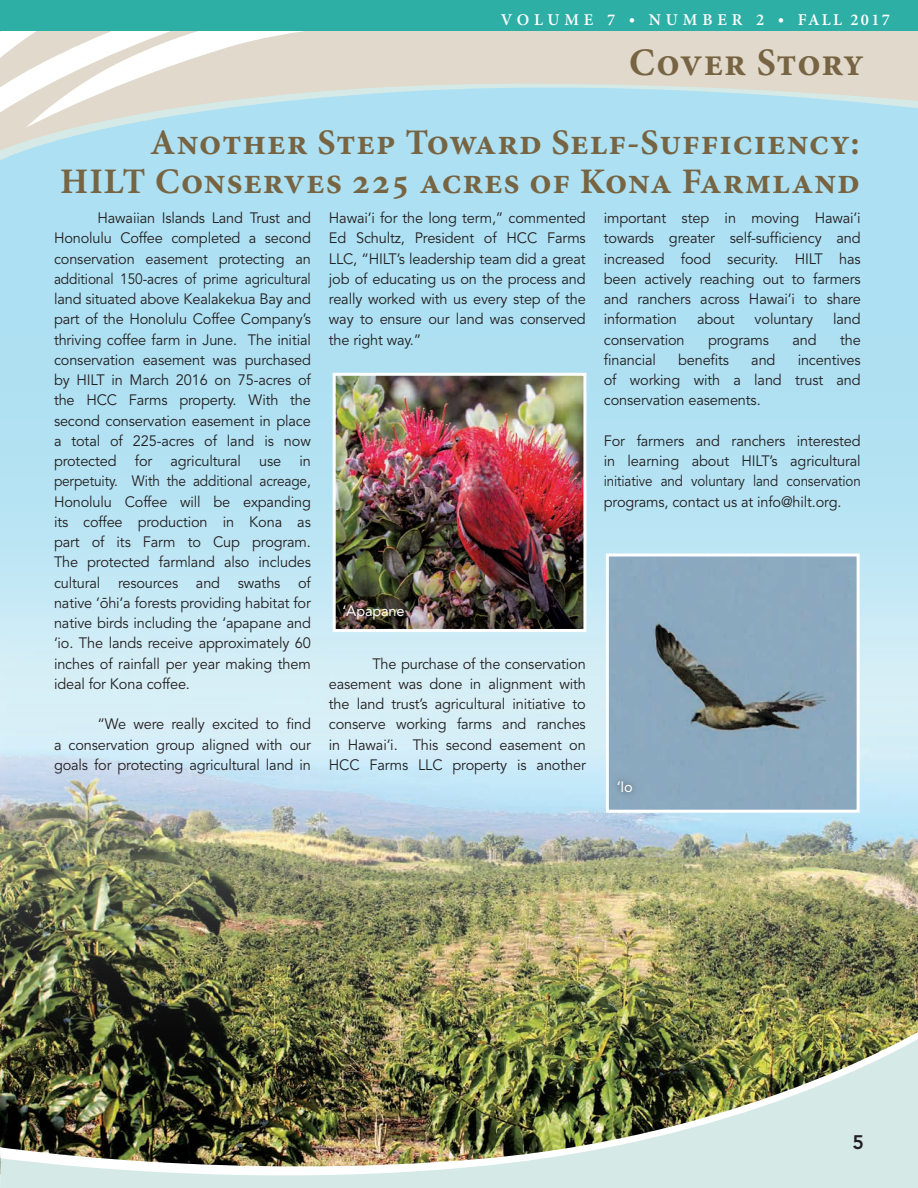
<style>
.page{position:relative;width:918px;height:1188px;background:#fff}
.page>*{position:absolute;margin:0;border:0;box-sizing:border-box;transform-origin:0 0}
.t1{font:700 39px "Minion Pro";letter-spacing:.02em;color:#776442}
.t2{font:700 36px/39px "Minion Pro";letter-spacing:.025em;color:#776442;text-align:right}
.t3{font:800 19.5px "Avenir";color:#231f20}
.t4{font:600 16.5px "Minion Pro";letter-spacing:.28em;color:#fff}
.t5{font:15px/20.2px "Avenir";letter-spacing:-.01em;color:#231f20;text-align:justify}
.t6{font:15px "Avenir";letter-spacing:-.01em;color:#fff}
</style>
<div class="page">
<div style="left:0;top:26px;width:918px;height:719px;background:#ade0f2"></div>
<img style="left:0;top:635px;width:918px;height:391px">
<div style="left:320px;top:31px;width:598px;height:41px;background:#e1d9cb"></div>
<svg style="left:184px;top:31px;width:136px;height:41px;background:#e9e3d9"></svg>
<svg style="left:184px;top:72px;width:734px;height:42px"></svg>
<svg style="left:0;top:31px;width:184px;height:129px"></svg>
<div style="left:0;top:0;width:918px;height:31px;background:#2dafa5"></div>
<img style="left:1px;top:1026px;width:917px;height:162px">
<svg style="left:0;top:1026px;width:1px;height:162px"></svg>
<img style="left:337px;top:377px;width:245px;height:251px">
<div style="left:333px;top:373px;width:253px;height:259px;border:3px solid #fff"></div>
<img style="left:610px;top:558px;width:246px;height:251px">
<div style="left:606px;top:554px;width:254px;height:259px;border:3px solid #fff"></div>
<div style="left:336px;top:598px;width:76px;height:28px;background:#231f20;opacity:.75"></div>
<div style="left:610px;top:774px;width:30px;height:26px;background:#231f20;opacity:.75"></div>
<p class="t4" style="left:501px;top:9px;width:391px">VOLUME 7 • NUMBER 2 • FALL 2017</p>
<h1 class="t1" style="left:629px;top:35px;width:236px">Cover Story</h1>
<h2 class="t2" style="left:60px;top:122px;width:801px">Another Step Toward Self-Sufficiency:<br>HILT Conserves 225 acres of Kona Farmland</h2>
<p class="t5" style="left:54px;top:208px;width:258px;text-indent:44px">Hawaiian Islands Land Trust and Honolulu Coffee completed a second conservation easement protecting an additional 150-acres of prime agricultural land situated above Kealakekua Bay and part of the Honolulu Coffee Company’s thriving coffee farm in June. The initial conservation easement was purchased by HILT in March 2016 on 75-acres of the HCC Farms property. With the second conservation easement in place a total of 225-acres of land is now protected for agricultural use in perpetuity. With the additional acreage, Honolulu Coffee will be expanding its coffee production in Kona as part of its Farm to Cup program.<br>The protected farmland also includes cultural resources and swaths of native ‘o-hi‘a forests providing habitat for native birds including the ‘apapane and ‘io. The lands receive approximately 60 inches of rainfall per year making them ideal for Kona coffee.</p>
<p class="t5" style="left:54px;top:714px;width:258px;text-indent:44px">“We were really excited to find a conservation group aligned with our goals for protecting agricultural land in</p>
<p class="t5" style="left:329px;top:208px;width:258px">Hawai‘i for the long term,” commented Ed Schultz, President of HCC Farms LLC, “HILT’s leadership team did a great job of educating us on the process and really worked with us every step of the way to ensure our land was conserved the right way.”</p>
<p class="t5" style="left:604px;top:208px;width:258px">important step in moving Hawai‘i towards greater self-sufficiency and increased food security. HILT has been actively reaching out to farmers and ranchers across Hawai‘i to share information</p>
<p class="t5" style="left:697px;top:309px;width:39px">about</p>
<p class="t5" style="left:755px;top:309px;width:60px">voluntary</p>
<p class="t5" style="left:833px;top:309px;width:29px">land</p>
<p class="t5" style="left:604px;top:330px;width:82px">conservation</p>
<p class="t5" style="left:708px;top:330px;width:62px">programs</p>
<p class="t5" style="left:792px;top:330px;width:26px">and</p>
<p class="t5" style="left:840px;top:330px;width:22px">the</p>
<p class="t5" style="left:604px;top:350px;width:54px">financial</p>
<p class="t5" style="left:678px;top:350px;width:53px">benefits</p>
<p class="t5" style="left:751px;top:350px;width:26px">and</p>
<p class="t5" style="left:604px;top:350px;width:258px;text-indent:194px">incentives of working with a land trust and conservation easements.</p>
<p class="t5" style="left:604px;top:431px;width:258px">For farmers and ranchers interested in learning about HILT’s agricultural initiative and voluntary land conservation programs, contact us at info@hilt.org.</p>
<p class="t6" style="left:342px;top:602px;width:64px">‘Apapane</p>
<p class="t5" style="left:329px;top:654px;width:258px;text-indent:44px">The purchase of the conservation easement was done in alignment with the land trust’s agricultural initiative to conserve working farms and ranches in Hawai‘i. This second easement on HCC Farms LLC property is another</p>
<p class="t6" style="left:617px;top:778px;width:18px">‘Io</p>
<h3 class="t3" style="left:852px;top:1131px;width:13px">5</h3>
</div>
